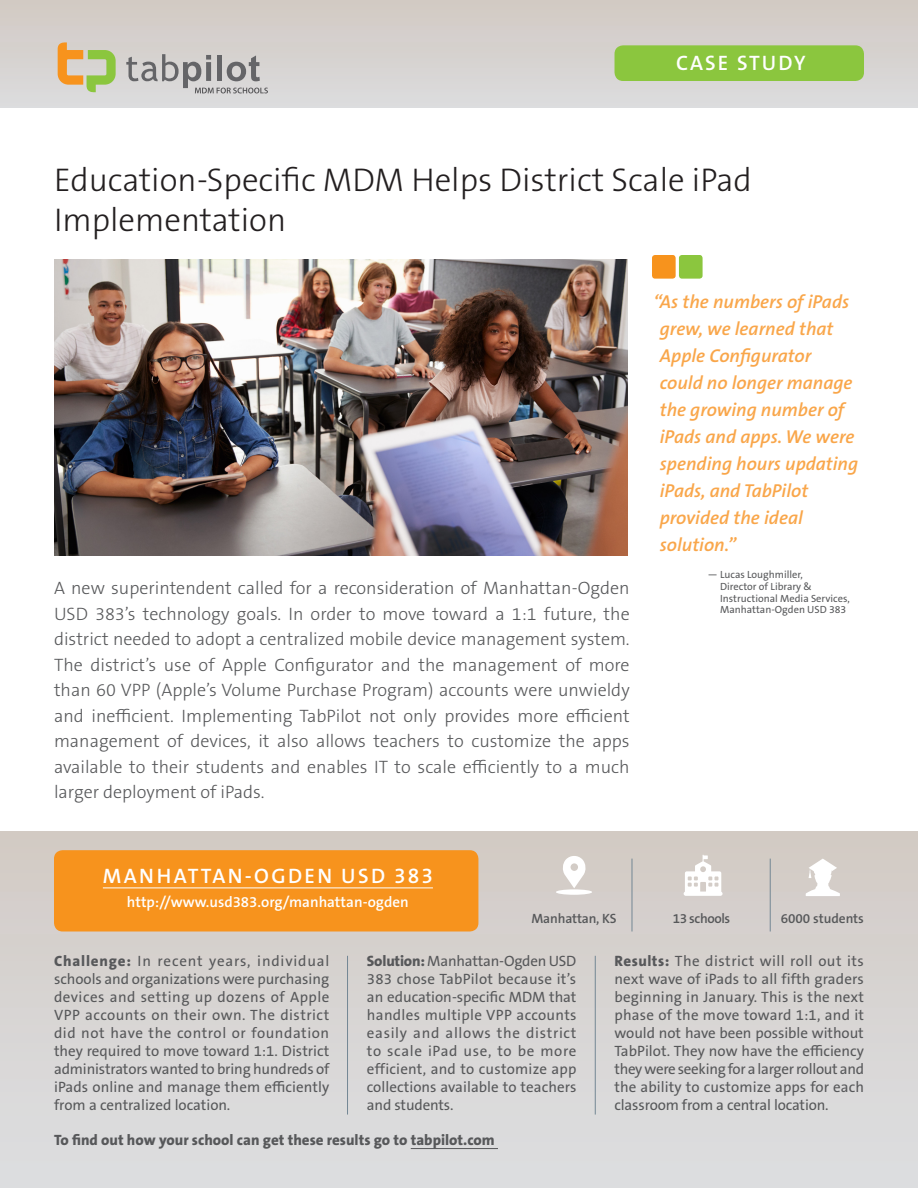
<style>
.page{position:relative;width:918px;height:1188px;background:#fff}
.page>*{position:absolute;margin:0;border:0;box-sizing:border-box;transform-origin:0 0}
.t1{font:300 33px/40.5px "The Sans B W3";color:#231f20}
.t2{font:600 21px "The Sans B W6";letter-spacing:.115em;color:#fff}
.t3{font:600 21px "The Sans B W6";letter-spacing:.09em;color:#fff}
.t4{font:italic 600 18.75px/27px "The Sans B W6";color:#f9a64a}
.t5{font:300 18px/25.5px "The Sans B W3";color:#57585a;text-align:justify}
.t6{font:15px/18px "The Sans B W5 Plain";color:#57585a;text-align:justify}
.t7{font:800 15px "The Sans B W8";color:#57585a}
.t8{font:600 15px "The Sans B W6";color:#fff}
.t9{font:600 13.5px "The Sans B W6";letter-spacing:-.01em;color:#57585a}
.t10{font:600 13.5px "The Sans B W6";letter-spacing:-.03em;color:#57585a}
.t11{font:10.5px/11.7px "The Sans B W5 Plain";color:#57585a}
.s1{font-family:"The Sans B W8";font-weight:800}
</style>
<div class="page">
<div style="left:0;top:832px;width:918px;height:356px;background:linear-gradient(to bottom,#d2cac4,#dddee1)"></div>
<div style="left:0;top:0;width:918px;height:108px;background:linear-gradient(to bottom,#d2c9c2,#dbdcdd)"></div>
<svg style="left:126px;top:54px;width:142px;height:39px;background:#b7b5b5"></svg>
<svg style="left:58px;top:42px;width:58px;height:50px;background:#ccc286"></svg>
<div style="left:615px;top:45px;width:249px;height:36px;background:#8bc63e;border-radius:9px"></div>
<div style="left:54px;top:850px;width:424px;height:82px;background:#f7931d;border-radius:9px"></div>
<hr style="left:103px;top:887px;width:330px;height:1px;background:#fff">
<svg style="left:684px;top:855px;width:39px;height:41px"></svg>
<div style="left:556px;top:889px;width:36px;height:6px;background:#fff;border-radius:50%"></div>
<svg style="left:562px;top:856px;width:25px;height:32px"></svg>
<svg style="left:806px;top:859px;width:34px;height:37px"></svg>
<hr style="left:632px;top:859px;width:1px;height:72px;background:#738794">
<hr style="left:770px;top:859px;width:1px;height:72px;background:#738794">
<img style="left:54px;top:259px;width:573px;height:296px">
<div style="left:679px;top:255px;width:24px;height:24px;background:#8bc63e;border-radius:3px"></div>
<div style="left:652px;top:255px;width:24px;height:24px;background:#f7931d;border-radius:3px"></div>
<hr style="left:347px;top:956px;width:1px;height:159px;background:#738794">
<hr style="left:595px;top:956px;width:1px;height:159px;background:#738794">
<hr style="left:411px;top:1148px;width:87px;height:1px;background:#57585a">
<p class="t3" style="left:676px;top:50px;width:131px">CASE STUDY</p>
<p class="t1" style="left:54px;top:160px;width:700px">Education-Specific MDM Helps District Scale iPad<br>Implementation</p>
<p class="t5" style="left:54px;top:576px;width:577px">A new superintendent called for a reconsideration of Manhattan-Ogden USD 383’s technology goals. In order to move toward a 1:1 future, the district needed to adopt a centralized mobile device management system.<br>The district’s use of Apple Configurator and the management of more than 60 VPP (Apple’s Volume Purchase Program) accounts were unwieldy and inefficient. Implementing TabPilot not only provides more efficient management of devices, it also allows teachers to customize the apps available to their students and enables IT to scale efficiently to a much larger deployment of iPads.</p>
<p class="t4" style="left:660px;top:289px;width:200px;text-indent:-6px">“As the numbers of iPads grew, we learned that<br>Apple Configurator could no longer manage the growing number of iPads and apps. We were spending hours updating iPads, and TabPilot provided the ideal solution.”</p>
<p class="t11" style="left:720px;top:569px;width:131px;text-indent:-13px">— Lucas Loughmiller,<br>Director of Library &amp;<br>Instructional Media Services,<br>Manhattan-Ogden USD 383</p>
<p class="t2" style="left:103px;top:862px;width:332px">MANHATTAN-OGDEN USD 383</p>
<p class="t8" style="left:127px;top:892px;width:283px">http://www.usd383.org/manhattan-ogden</p>
<p class="t9" style="left:531px;top:909px;width:87px">Manhattan, KS</p>
<p class="t10" style="left:673px;top:909px;width:59px">13 schools</p>
<p class="t9" style="left:781px;top:909px;width:85px">6000 students</p>
<p class="t6" style="left:367px;top:952px;width:211px"><span class="s1">Solution:</span> Manhattan-Ogden USD 383 chose TabPilot because it’s an education-specific MDM that handles multiple VPP accounts easily and allows the district to scale iPad use, to be more efficient, and to customize app collections available to teachers and students.</p>
<p class="t6" style="left:54px;top:952px;width:277px"><span class="s1">Challenge:</span> In recent years, individual schools and organizations were purchasing devices and setting up dozens of Apple VPP accounts on their own. The district did not have the control or foundation they required to move toward 1:1. District administrators wanted to bring hundreds of iPads online and manage them efficiently from a centralized location.</p>
<p class="t6" style="left:615px;top:952px;width:251px"><span class="s1">Results:</span> The district will roll out its next wave of iPads to all fifth graders beginning in January. This is the next phase of the move toward 1:1, and it would not have been possible without TabPilot. They now have the efficiency they were seeking for a larger rollout and the ability to customize apps for each classroom from a central location.</p>
<p class="t7" style="left:54px;top:1130px;width:442px">To find out how your school can get these results go to tabpilot.com</p>
</div>
